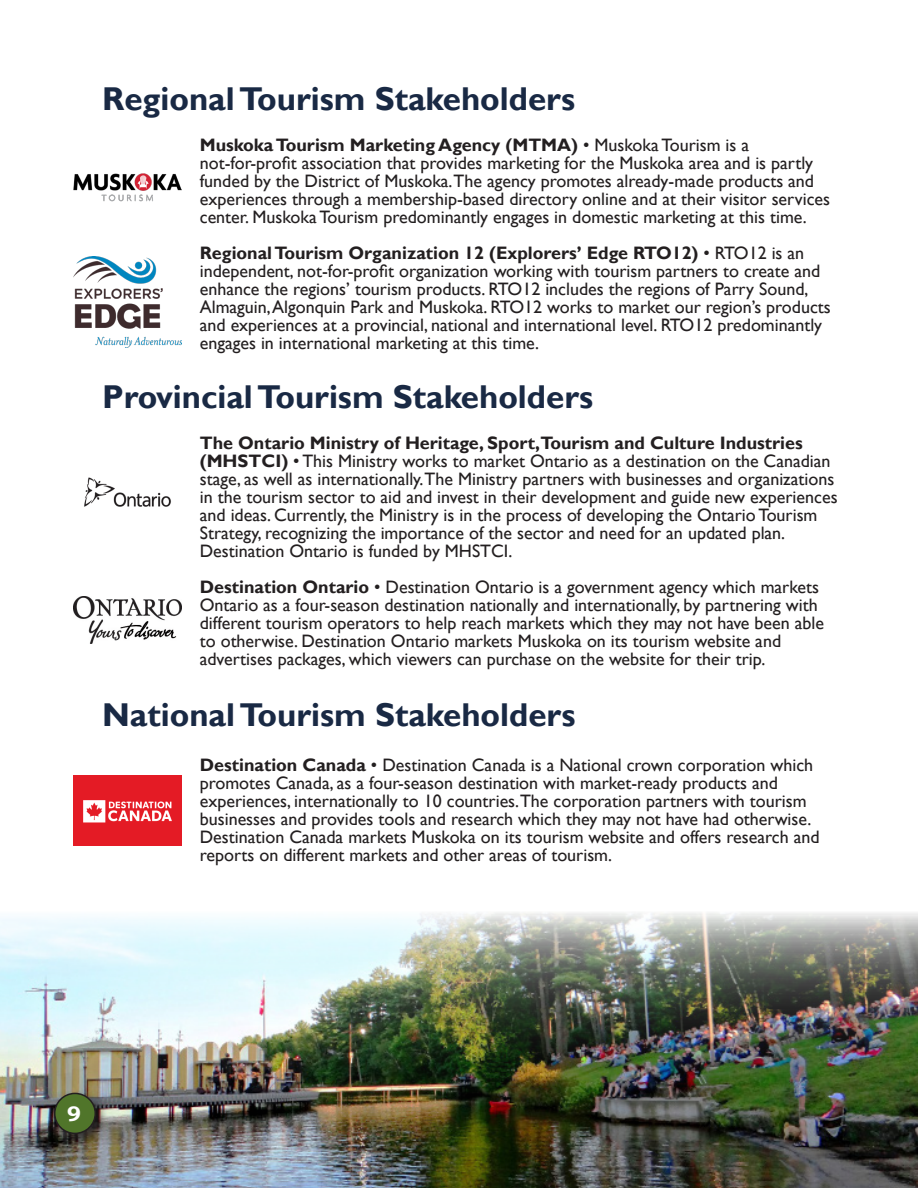
<style>
.page{position:relative;width:918px;height:1188px;background:#fff}
.page>*{position:absolute;margin:0;border:0;box-sizing:border-box;transform-origin:0 0}
.t1{font:700 33px "Gill Sans";color:#192944}
.t2{font:700 21px "Bookman Old Style";color:#fff}
.t3{font:18px/18px "Gill Sans";color:#231f20}
.s1{font-weight:700}
</style>
<div class="page">
<img style="left:0;top:913px;width:918px;height:275px">
<img style="left:73px;top:257px;width:108px;height:90px">
<img style="left:73px;top:173px;width:108px;height:28px">
<img style="left:84px;top:477px;width:87px;height:30px">
<img style="left:73px;top:597px;width:108px;height:47px">
<img style="left:73px;top:775px;width:108px;height:71px">
<div style="left:51px;top:1090px;width:57px;height:56px;background:#231f20;opacity:.75"></div>
<div style="left:55px;top:1093px;width:40px;height:40px;background:#50752a;border-radius:50%"></div>
<div style="left:54px;top:1093px;width:42px;height:41px;border:2px solid #231f20;border-radius:50%"></div>
<p class="t1" style="left:102px;top:79px;width:475px">Regional Tourism Stakeholders</p>
<p class="t3" style="left:200px;top:137px;width:632px"><span class="s1">Muskoka Tourism Marketing Agency (MTMA)</span> • Muskoka Tourism is a not-for-profit association that provides marketing for the Muskoka area and is partly funded by the District of Muskoka.The agency promotes already-made products and experiences through a membership-based directory online and at their visitor services center. Muskoka Tourism predominantly engages in domestic marketing at this time.</p>
<p class="t3" style="left:200px;top:245px;width:633px"><span class="s1">Regional Tourism Organization 12 (Explorers’ Edge RTO12)</span> • RTO12 is an independent, not-for-profit organization working with tourism partners to create and enhance the regions’ tourism products. RTO12 includes the regions of Parry Sound, Almaguin, Algonquin Park and Muskoka. RTO12 works to market our region’s products and experiences at a provincial, national and international level. RTO12 predominantly engages in international marketing at this time.</p>
<p class="t1" style="left:102px;top:377px;width:493px">Provincial Tourism Stakeholders</p>
<p class="t3" style="left:200px;top:434px;width:639px"><span class="s1">The Ontario Ministry of Heritage, Sport,Tourism and Culture Industries (MHSTCI)</span> • This Ministry works to market Ontario as a destination on the Canadian stage, as well as internationally.The Ministry partners with businesses and organizations in the tourism sector to aid and invest in their development and guide new experiences and ideas. Currently, the Ministry is in the process of developing the Ontario Tourism Strategy, recognizing the importance of the sector and need for an updated plan.<br>Destination Ontario is funded by MHSTCI.</p>
<p class="t3" style="left:200px;top:578px;width:626px"><span class="s1">Destination Ontario</span> • Destination Ontario is a government agency which markets Ontario as a four-season destination nationally and internationally, by partnering with different tourism operators to help reach markets which they may not have been able to otherwise. Destination Ontario markets Muskoka on its tourism website and advertises packages, which viewers can purchase on the website for their trip.</p>
<p class="t1" style="left:102px;top:695px;width:475px">National Tourism Stakeholders</p>
<p class="t3" style="left:200px;top:756px;width:621px"><span class="s1">Destination Canada</span> • Destination Canada is a National crown corporation which promotes Canada, as a four-season destination with market-ready products and experiences, internationally to 10 countries.The corporation partners with tourism businesses and provides tools and research which they may not have had otherwise.<br>Destination Canada markets Muskoka on its tourism website and offers research and reports on different markets and other areas of tourism.</p>
<p class="t2" style="left:67px;top:1099px;width:15px">9</p>
</div>
